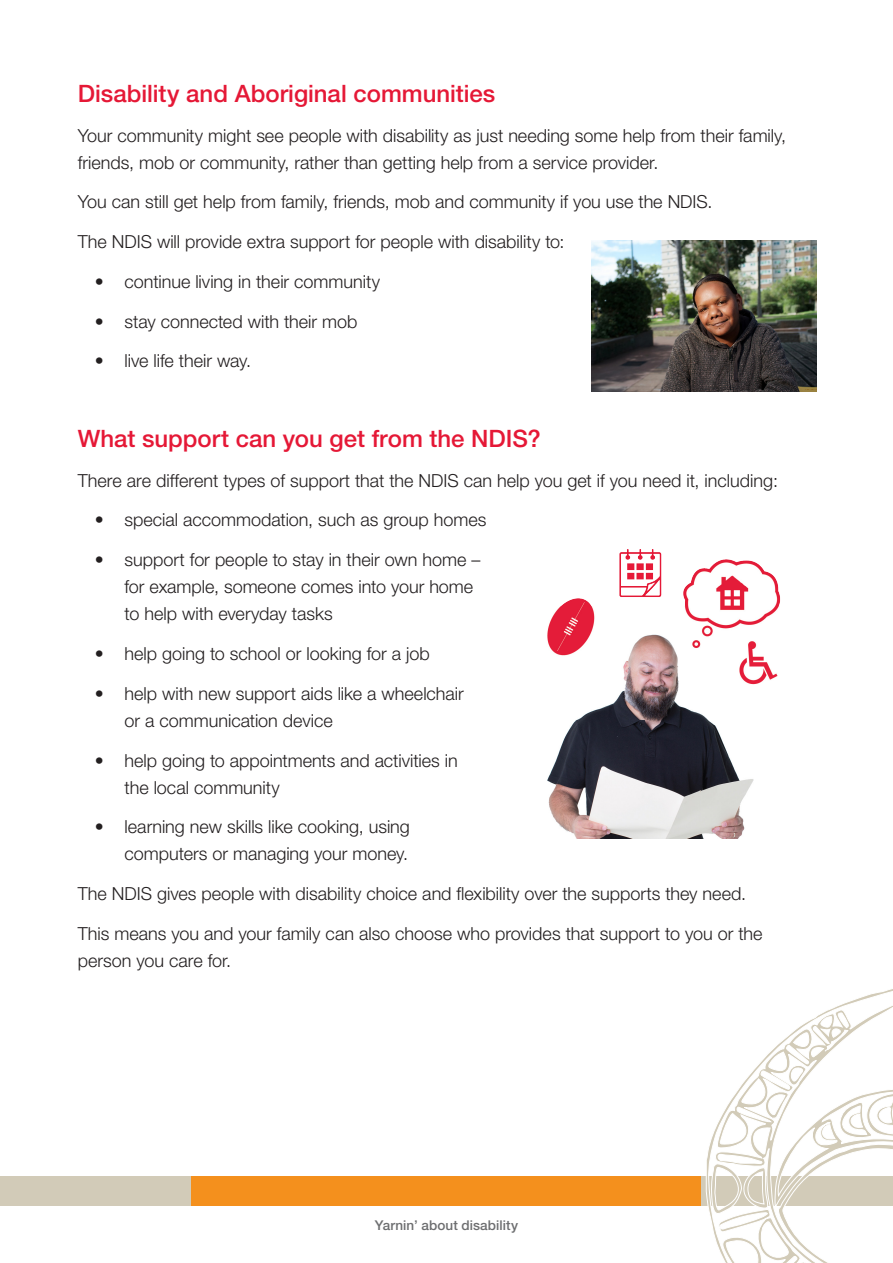
<style>
.page{position:relative;width:893px;height:1263px;background:#fff}
.page>*{position:absolute;margin:0;border:0;box-sizing:border-box;transform-origin:0 0}
.t1{font:500 24px "Helvetica Neue LT Std";color:#e51836}
.FACS_heading_1{font:300 18px/27px "Helvetica Neue LT Std";color:#231f20}
.t2{font:500 13.5px "Helvetica Neue LT Std";letter-spacing:.005em;color:#6d6e70}
</style>
<div class="page">
<div style="left:0;top:1176px;width:191px;height:30px;background:#d2cbb8"></div>
<div style="left:191px;top:1176px;width:511px;height:30px;background:#f4901d"></div>
<img style="left:591px;top:241px;width:226px;height:151px">
<img style="left:547px;top:549px;width:234px;height:290px">
<svg style="left:705px;top:989px;width:188px;height:228px"></svg>
<svg style="left:711px;top:1064px;width:182px;height:199px"></svg>
<h2 class="t1" style="left:78px;top:79px;width:419px">Disability and Aboriginal communities</h2>
<p class="FACS_heading_1" style="left:78px;top:121px;width:710px">Your community might see people with disability as just needing some help from their family, friends, mob or community, rather than getting help from a service provider.</p>
<p class="FACS_heading_1" style="left:78px;top:188px;width:636px">You can still get help from family, friends, mob and community if you use the NDIS.</p>
<p class="FACS_heading_1" style="left:78px;top:228px;width:488px">The NDIS will provide extra support for people with disability to:</p>
<p class="FACS_heading_1" style="left:95px;top:268px;width:287px">• continue living in their community</p>
<p class="FACS_heading_1" style="left:95px;top:307px;width:264px">• stay connected with their mob</p>
<p class="FACS_heading_1" style="left:95px;top:347px;width:158px">• live life their way.</p>
<h2 class="t1" style="left:78px;top:424px;width:465px">What support can you get from the NDIS?</h2>
<p class="FACS_heading_1" style="left:78px;top:466px;width:702px">There are different types of support that the NDIS can help you get if you need it, including:</p>
<p class="FACS_heading_1" style="left:95px;top:506px;width:393px">• special accommodation, such as group homes</p>
<p class="FACS_heading_1" style="left:125px;top:546px;width:357px;text-indent:-30px">• support for people to stay in their own home – for example, someone comes into your home to help with everyday tasks</p>
<p class="FACS_heading_1" style="left:95px;top:640px;width:336px">• help going to school or looking for a job</p>
<p class="FACS_heading_1" style="left:125px;top:679px;width:341px;text-indent:-30px">• help with new support aids like a wheelchair or a communication device</p>
<p class="FACS_heading_1" style="left:125px;top:746px;width:335px;text-indent:-30px">• help going to appointments and activities in the local community</p>
<p class="FACS_heading_1" style="left:95px;top:813px;width:317px;text-align:right">• learning new skills like cooking, using computers or managing your money.</p>
<p class="FACS_heading_1" style="left:78px;top:880px;width:670px">The NDIS gives people with disability choice and flexibility over the supports they need.</p>
<p class="FACS_heading_1" style="left:78px;top:919px;width:686px">This means you and your family can also choose who provides that support to you or the person you care for.</p>
<p class="t2" style="left:375px;top:1217px;width:145px">Yarnin’ about disability</p>
</div>
